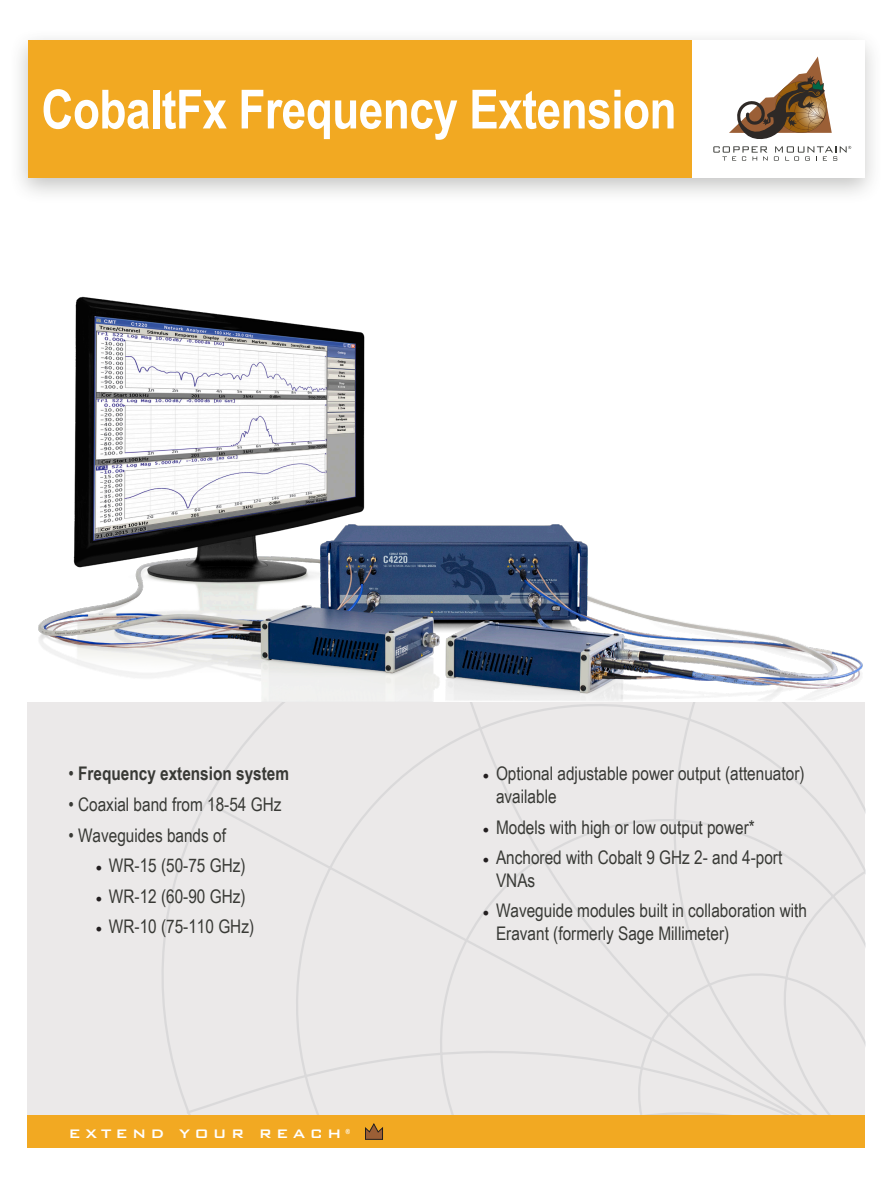
<style>
.page{position:relative;width:893px;height:1188px;background:#fff}
.page>*{position:absolute;margin:0;border:0;box-sizing:border-box;transform-origin:0 0}
.t1{font:700 54px "Arial Narrow";letter-spacing:-.01em;color:#fff}
.t2{font:18.75px/22.5px "Arial Narrow";color:#383935}
.t3{font:700 18.75px "Arial Narrow";color:#383935}
.t4{font:500 16.5px "Bank Gothic";letter-spacing:.25em;color:#fff}
.t5{font:700 7.05px "Arial Narrow";color:#fff}
.s1{font-weight:400}
.s2{font-family:"Minion Pro";font-size:18px;color:#231f20}
</style>
<div class="page">
<div style="left:28px;top:702px;width:837px;height:413px;background:#ebe9e9"></div>
<div style="left:8px;top:28px;width:875px;height:177px;background:#383935;opacity:.3"></div>
<div style="left:30px;top:40px;width:835px;height:138px;background:#fff"></div>
<div style="left:28px;top:40px;width:663px;height:138px;background:#f2a922"></div>
<svg style="left:713px;top:57px;width:138px;height:104px"></svg>
<svg style="left:162px;top:702px;width:703px;height:413px"></svg>
<div style="left:28px;top:1115px;width:837px;height:33px;background:#f2a922"></div>
<svg style="left:365px;top:1123px;width:18px;height:17px"></svg>
<img style="left:30px;top:181px;width:834px;height:521px">
<p class="t1" style="left:41px;top:69px;width:637px">CobaltFx Frequency Extension</p>
<p class="t3" style="left:68px;top:760px;width:222px"><span class="s1">•</span> Frequency extension system</p>
<p class="t2" style="left:68px;top:792px;width:215px">• Coaxial band from 18-54 GHz</p>
<p class="t2" style="left:68px;top:823px;width:159px">• Waveguides bands of</p>
<p class="t2" style="left:95px;top:854px;width:152px"><span class="s2">•</span> WR-15 (50-75 GHz)</p>
<p class="t2" style="left:95px;top:884px;width:152px"><span class="s2">•</span> WR-12 (60-90 GHz)</p>
<p class="t2" style="left:95px;top:915px;width:160px"><span class="s2">•</span> WR-10 (75-110 GHz)</p>
<p class="t4" style="left:68px;top:1121px;width:275px">EXTEND YOUR REACH</p>
<p class="t5" style="left:346px;top:1126px;width:6px">®</p>
<p class="t2" style="left:496px;top:762px;width:310px;text-indent:-14px"><span class="s2">•</span> Optional adjustable power output (attenuator) available</p>
<p class="t2" style="left:482px;top:815px;width:274px"><span class="s2">•</span> Models with high or low output power*</p>
<p class="t2" style="left:496px;top:846px;width:288px;text-indent:-14px"><span class="s2">•</span> Anchored with Cobalt 9 GHz 2- and 4-port<br>VNAs</p>
<p class="t2" style="left:496px;top:899px;width:313px;text-indent:-14px"><span class="s2">•</span> Waveguide modules built in collaboration with<br>Eravant (formerly Sage Millimeter)</p>
</div>
